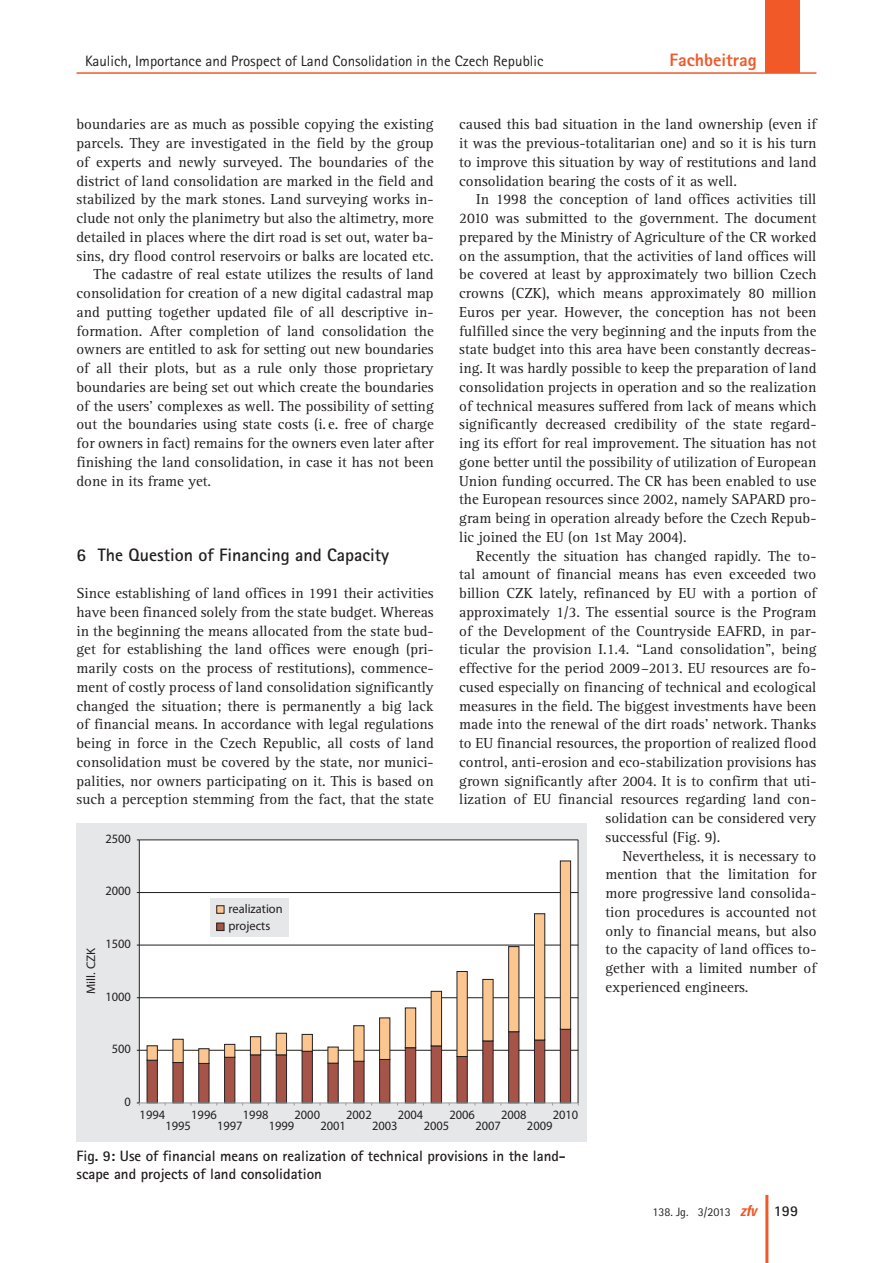
<style>
.page{position:relative;width:893px;height:1263px;background:#fff}
.page>*{position:absolute;margin:0;border:0;box-sizing:border-box;transform-origin:0 0}
._11_titel_1{font:700 18px "Rotis Sans Serif";color:#231f20}
.t1{font:800 18px "Rotis Sans Serif";color:#f15929}
._01_normal{font:15px/18.8px "Rotis Serif";color:#231f20;text-align:justify}
._01_normal_oEZ_AA{font:15px/18.8px "Rotis Serif";color:#231f20;text-align:justify}
._05_abb{font:700 15px/18.8px "Rotis Sans Serif";color:#231f20}
.t2{font:15px "Rotis Sans Serif";color:#231f20}
.t3{font:12.75px/17.2px "Myriad Pro";color:#231f20}
.t4{font:12.45px "Myriad Pro";color:#231f20}
.t5{font:12px "Rotis Sans Serif";color:#231f20}
.s1{font-family:"Univers";font-weight:700;font-style:italic;font-stretch:condensed;font-size:15px;color:#f15929}
.s2{font-weight:700;font-size:15px}
</style>
<div class="page">
<div style="left:765px;top:0;width:34px;height:72px;background:#f15929"></div>
<hr style="left:77px;top:72px;width:739px;height:2px;background:#f15929">
<hr style="left:765px;top:1195px;width:3px;height:68px;background:#f15929">
<div style="left:77px;top:823px;width:510px;height:319px;background:#e6e7e9"></div>
<div style="left:139px;top:840px;width:439px;height:263px;background:#fff"></div>
<hr style="left:139px;top:1050px;width:439px;height:1px;background:#231f20">
<hr style="left:139px;top:997px;width:439px;height:1px;background:#231f20">
<hr style="left:139px;top:945px;width:439px;height:1px;background:#231f20">
<hr style="left:139px;top:892px;width:439px;height:1px;background:#231f20">
<hr style="left:139px;top:840px;width:439px;height:1px;background:#231f20">
<div style="left:560px;top:1029px;width:11px;height:74px;background:#a65448"></div>
<div style="left:560px;top:1029px;width:11px;height:74px;border:1px solid #231f20"></div>
<svg style="left:147px;top:860px;width:424px;height:204px"></svg>
<hr style="left:139px;top:840px;width:1px;height:263px;background:#231f20">
<hr style="left:139px;top:1102px;width:439px;height:1px;background:#989a9d">
<svg style="left:147px;top:1031px;width:398px;height:74px"></svg>
<div style="left:210px;top:898px;width:79px;height:38px;background:#e6e7e9"></div>
<div style="left:217px;top:906px;width:7px;height:7px;background:#fcc691"></div>
<div style="left:216px;top:905px;width:8px;height:8px;border:1px solid #231f20"></div>
<div style="left:217px;top:923px;width:7px;height:7px;background:#a65448"></div>
<div style="left:216px;top:923px;width:8px;height:8px;border:1px solid #231f20"></div>
<hr style="left:578px;top:840px;width:1px;height:263px;background:#231f20">
<p class="t2" style="left:85px;top:52px;width:460px">Kaulich, Importance and Prospect of Land Consolidation in the Czech Republic</p>
<p class="t1" style="left:670px;top:48px;width:89px">Fachbeitrag</p>
<p class="_01_normal" style="left:77px;top:115px;width:359px">boundaries are as much as possible copying the existing parcels. They are investigated in the field by the group of experts and newly surveyed. The boundaries of the district of land consolidation are marked in the field and stabilized by the mark stones. Land surveying works in&shy;clude not only the planimetry but also the altimetry, more detailed in places where the dirt road is set out, water ba&shy;sins, dry flood control reservoirs or balks are located etc.</p>
<p class="_01_normal" style="left:77px;top:265px;width:359px;text-indent:17px">The cadastre of real estate utilizes the results of land consolidation for creation of a new digital cadastral map and putting together updated file of all descriptive in&shy;formation. After completion of land consolidation the owners are entitled to ask for setting out new boundaries of all their plots, but as a rule only those proprietary boundaries are being set out which create the boundaries of the users’ complexes as well. The possibility of setting out the boundaries using state costs (i. e. free of charge for owners in fact) remains for the owners even later after finishing the land consolidation, in case it has not been done in its frame yet.</p>
<p class="_11_titel_1" style="left:77px;top:543px;width:314px">6 The Question of Financing and Capacity</p>
<p class="_01_normal_oEZ_AA" style="left:77px;top:584px;width:359px">Since establishing of land offices in 1991 their activities have been financed solely from the state budget. Whereas in the beginning the means allocated from the state bud&shy;get for establishing the land offices were enough (pri&shy;marily costs on the process of restitutions), commence&shy;ment of costly process of land consolidation significantly changed the situation; there is permanently a big lack of financial means. In accordance with legal regulations being in force in the Czech Republic, all costs of land consolidation must be covered by the state, nor munici&shy;palities, nor owners participating on it. This is based on such a perception stemming from the fact, that the state</p>
<p class="t3" style="left:105px;top:830px;width:27px">2500</p>
<p class="t3" style="left:105px;top:882px;width:27px">2000</p>
<p class="t4" style="left:83px;top:994px;width:48px;rotate:-90deg">Mill. CZK</p>
<p class="t3" style="left:105px;top:935px;width:27px">1500</p>
<p class="t3" style="left:105px;top:987px;width:27px">1000</p>
<p class="t3" style="left:112px;top:1040px;width:21px">500</p>
<p class="t3" style="left:228px;top:900px;width:56px">realization projects</p>
<p class="_01_normal_oEZ_AA" style="left:459px;top:115px;width:359px">caused this bad situation in the land ownership (even if it was the previous-totalitarian one) and so it is his turn to improve this situation by way of restitutions and land consolidation bearing the costs of it as well.</p>
<p class="_01_normal" style="left:459px;top:190px;width:359px;text-indent:17px">In 1998 the conception of land offices activities till 2010 was submitted to the government. The document prepared by the Ministry of Agriculture of the CR worked on the assumption, that the activities of land offices will be covered at least by approximately two billion Czech crowns (CZK), which means approximately 80 million Euros per year. However, the conception has not been fulfilled since the very beginning and the inputs from the state budget into this area have been constantly decreas&shy;ing. It was hardly possible to keep the preparation of land consolidation projects in operation and so the realization of technical measures suffered from lack of means which significantly decreased credibility of the state regard&shy;ing its effort for real improvement. The situation has not gone better until the possibility of utilization of European Union funding occurred. The CR has been enabled to use the European resources since 2002, namely SAPARD pro&shy;gram being in operation already before the Czech Repub&shy;lic joined the EU (on 1st May 2004).</p>
<p class="_01_normal" style="left:476px;top:547px;width:342px">Recently the situation has changed rapidly. The to-</p>
<p class="_01_normal" style="left:459px;top:565px;width:359px">tal amount of financial means has even exceeded two</p>
<p class="_01_normal" style="left:459px;top:584px;width:359px">billion CZK lately, refinanced by EU with a portion of</p>
<p class="_01_normal" style="left:459px;top:603px;width:359px">approximately 1/3. The essential source is the Program</p>
<p class="_01_normal" style="left:459px;top:622px;width:359px">of the Development of the Countryside EAFRD, in par-</p>
<p class="_01_normal" style="left:459px;top:640px;width:359px">ticular the provision I.1.4. “Land consolidation”, being</p>
<p class="_01_normal" style="left:459px;top:659px;width:359px">effective for the period 2009–2013. EU resources are fo-</p>
<p class="_01_normal" style="left:459px;top:678px;width:359px">cused especially on financing of technical and ecological</p>
<p class="_01_normal" style="left:459px;top:697px;width:359px">measures in the field. The biggest investments have been</p>
<p class="_01_normal" style="left:459px;top:715px;width:359px">made into the renewal of the dirt roads’ network. Thanks</p>
<p class="_01_normal" style="left:459px;top:734px;width:359px">to EU financial resources, the proportion of realized flood</p>
<p class="_01_normal" style="left:459px;top:753px;width:359px">control, anti-erosion and eco-stabilization provisions has</p>
<p class="_01_normal" style="left:459px;top:772px;width:359px">grown significantly after 2004. It is to confirm that uti-</p>
<p class="_01_normal" style="left:459px;top:790px;width:359px">lization of EU financial resources regarding land con-</p>
<p class="_01_normal" style="left:605px;top:809px;width:212px">solidation can be considered very</p>
<p class="_01_normal" style="left:605px;top:828px;width:116px">successful (Fig. 9).</p>
<p class="_01_normal" style="left:605px;top:847px;width:212px;text-indent:17px">Nevertheless, it is necessary to mention that the limitation for more progressive land consolida&shy;tion procedures is accounted not only to financial means, but also to the capacity of land offices to&shy;gether with a limited number of experienced engineers.</p>
<p class="t3" style="left:124px;top:1093px;width:8px">0</p>
<p class="t3" style="left:140px;top:1106px;width:27px">1994</p>
<p class="t3" style="left:191px;top:1106px;width:27px">1996</p>
<p class="t3" style="left:243px;top:1106px;width:27px">1998</p>
<p class="t3" style="left:295px;top:1106px;width:27px">2000</p>
<p class="t3" style="left:346px;top:1106px;width:27px">2002</p>
<p class="t3" style="left:398px;top:1106px;width:27px">2004</p>
<p class="t3" style="left:449px;top:1106px;width:27px">2006</p>
<p class="t3" style="left:501px;top:1106px;width:27px">2008</p>
<p class="t3" style="left:553px;top:1106px;width:27px">2010</p>
<p class="t3" style="left:165px;top:1117px;width:27px">1995</p>
<p class="t3" style="left:217px;top:1117px;width:27px">1997</p>
<p class="t3" style="left:269px;top:1117px;width:27px">1999</p>
<p class="t3" style="left:320px;top:1117px;width:27px">2001</p>
<p class="t3" style="left:372px;top:1117px;width:27px">2003</p>
<p class="t3" style="left:424px;top:1117px;width:27px">2005</p>
<p class="t3" style="left:475px;top:1117px;width:27px">2007</p>
<p class="t3" style="left:527px;top:1117px;width:27px">2009</p>
<p class="_05_abb" style="left:77px;top:1146px;width:491px">Fig. 9: Use of financial means on realization of technical provisions in the land&shy;scape and projects of land consolidation</p>
<p class="t5" style="left:652px;top:1205px;width:147px">138. Jg. 3/2013 <span class="s1">zfv</span> <span class="s2">199</span></p>
</div>
